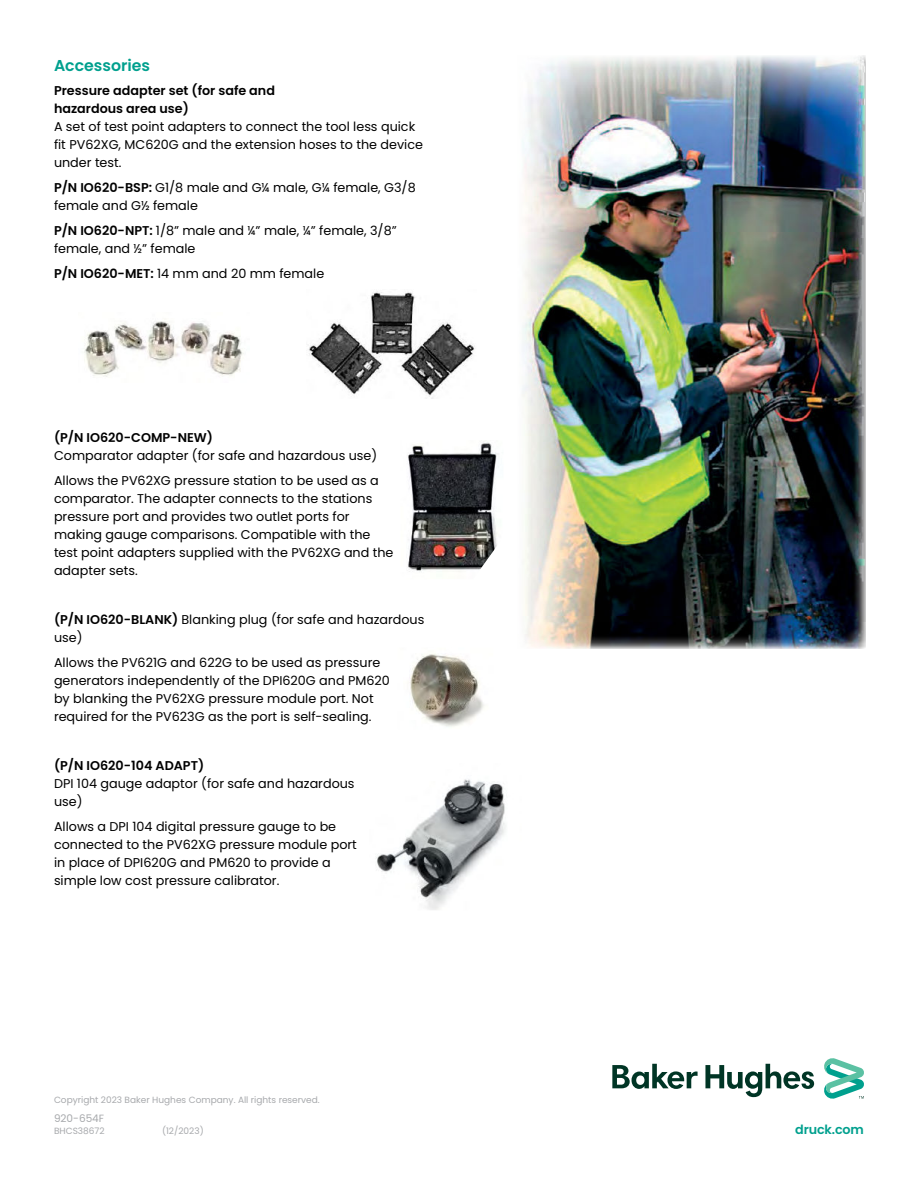
<style>
.page{position:relative;width:918px;height:1188px;background:#fff}
.page>*{position:absolute;margin:0;border:0;box-sizing:border-box;transform-origin:0 0}
.t1{font:600 15.75px "Poppins";color:#00a08e}
.t2{font:12.75px/18px "Poppins";color:#000}
.t3{font:600 12.75px/18px "Poppins";color:#000}
.t4{font:600 12.75px "Poppins";letter-spacing:-.01em;color:#00a08e}
.t5{font:10.5px "Poppins";color:#a7a9ac}
.t6{font:9px "Poppins";color:#a7a9ac}
.s1{font-weight:600}
</style>
<div class="page">
<img style="left:376px;top:779px;width:130px;height:131px">
<img style="left:522px;top:56px;width:344px;height:593px">
<img style="left:84px;top:321px;width:160px;height:56px">
<img style="left:408px;top:441px;width:91px;height:131px">
<img style="left:410px;top:654px;width:74px;height:73px">
<img style="left:308px;top:291px;width:167px;height:108px">
<svg style="left:612px;top:1058px;width:252px;height:41px"></svg>
<p class="t1" style="left:54px;top:56px;width:98px">Accessories</p>
<p class="t3" style="left:54px;top:82px;width:223px">Pressure adapter set (for safe and hazardous area use)</p>
<p class="t2" style="left:54px;top:118px;width:371px">A set of test point adapters to connect the tool less quick fit PV62XG, MC620G and the extension hoses to the device under test.</p>
<p class="t2" style="left:54px;top:179px;width:363px"><span class="s1">P/N IO620-BSP:</span> G1/8 male and G¼ male, G¼ female, G3/8 female and G½ female</p>
<p class="t2" style="left:54px;top:221px;width:344px"><span class="s1">P/N IO620-NPT:</span> 1/8” male and ¼” male, ¼” female, 3/8” female, and ½” female</p>
<p class="t2" style="left:54px;top:264px;width:272px"><span class="s1">P/N IO620-MET:</span> 14 mm and 20 mm female</p>
<p class="t3" style="left:54px;top:428px;width:161px">(P/N IO620-COMP-NEW)</p>
<p class="t2" style="left:54px;top:443px;width:326px;line-height:24.8px">Comparator adapter (for safe and hazardous use)<br>Allows the PV62XG pressure station to be used as a</p>
<p class="t2" style="left:54px;top:489px;width:341px">comparator. The adapter connects to the stations pressure port and provides two outlet ports for making gauge comparisons. Compatible with the test point adapters supplied with the PV62XG and the adapter sets.</p>
<p class="t2" style="left:54px;top:611px;width:372px"><span class="s1">(P/N IO620-BLANK)</span> Blanking plug (for safe and hazardous use)</p>
<p class="t2" style="left:54px;top:653px;width:337px">Allows the PV621G and 622G to be used as pressure generators independently of the DPI620G and PM620 by blanking the PV62XG pressure module port. Not required for the PV623G as the port is self-sealing.</p>
<p class="t3" style="left:54px;top:757px;width:152px">(P/N IO620-104 ADAPT)</p>
<p class="t2" style="left:54px;top:775px;width:302px">DPI 104 gauge adaptor (for safe and hazardous use)</p>
<p class="t2" style="left:54px;top:818px;width:304px">Allows a DPI 104 digital pressure gauge to be connected to the PV62XG pressure module port in place of DPI620G and PM620 to provide a simple low cost pressure calibrator.</p>
<p class="t6" style="left:54px;top:1094px;width:267px">Copyright 2023 Baker Hughes Company. All rights reserved.</p>
<p class="t5" style="left:54px;top:1112px;width:52px">920-654F</p>
<p class="t6" style="left:54px;top:1126px;width:52px">BHCS38672</p>
<p class="t6" style="left:162px;top:1126px;width:43px">(12/2023)</p>
<p class="t4" style="left:795px;top:1122px;width:70px">druck.com</p>
</div>
